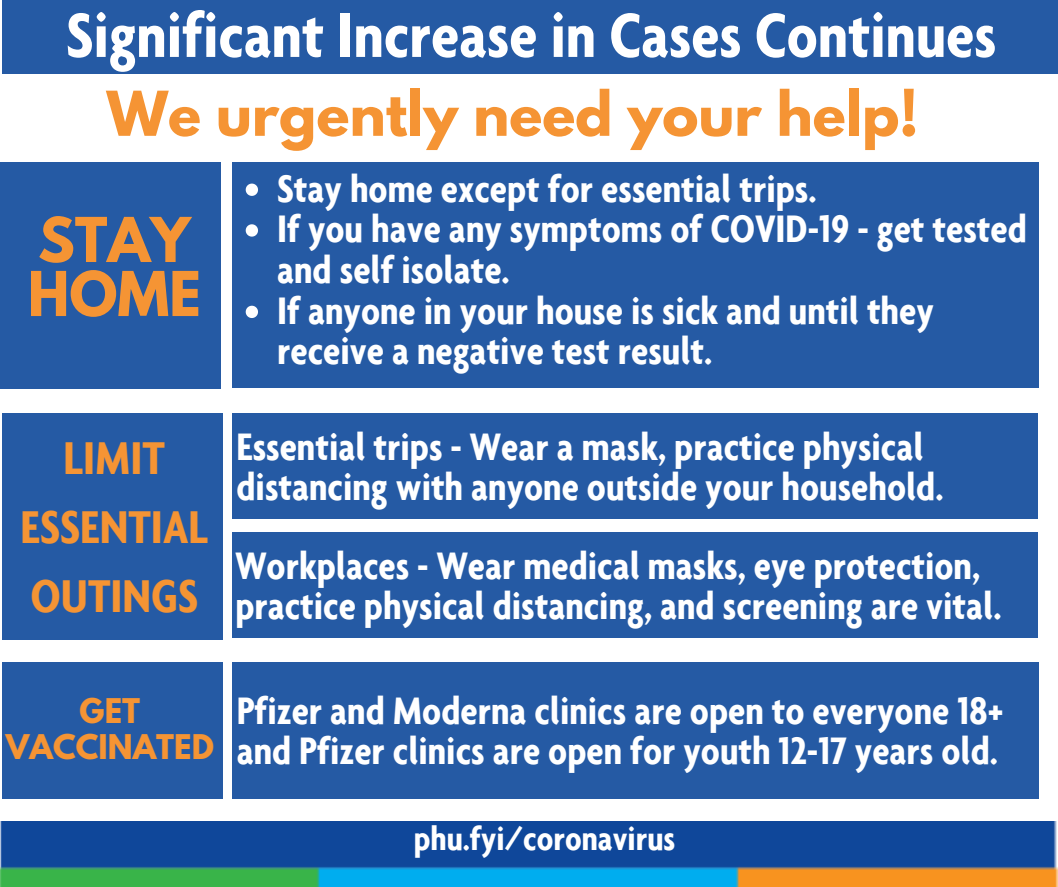
<style>
.page{position:relative;width:1058px;height:887px;background:#fff}
.page>*{position:absolute;margin:0;border:0;box-sizing:border-box;transform-origin:0 0}
.t1{font:700 condensed 67.5px "Agenda";color:#fff}
.t2{font:700 54.75px/54px "League Spartan";color:#f59434}
.t3{font:700 condensed 49.5px/68.7px "Agenda";color:#f59434}
.t4{font:700 condensed 41.25px/40.5px "Agenda";color:#fff}
.t5{font:700 condensed 36px "Agenda";color:#fff}
.t6{font:700 30.15px/36px "League Spartan";color:#f59434;text-align:center}
</style>
<div class="page">
<img style="left:0;top:821px;width:1058px;height:65px">
<div style="left:232px;top:162px;width:806px;height:226px;background:#255aa4"></div>
<svg style="left:246px;top:183px;width:12px;height:13px"></svg>
<svg style="left:246px;top:224px;width:12px;height:12px"></svg>
<svg style="left:246px;top:306px;width:12px;height:12px"></svg>
<div style="left:2px;top:1px;width:1055px;height:73px;background:#255aa4"></div>
<div style="left:232px;top:662px;width:806px;height:136px;background:#255aa4"></div>
<div style="left:232px;top:532px;width:806px;height:105px;background:#255aa4"></div>
<div style="left:232px;top:414px;width:806px;height:105px;background:#255aa4"></div>
<div style="left:0;top:162px;width:220px;height:226px;background:#255aa4"></div>
<div style="left:2px;top:414px;width:220px;height:225px;background:#255aa4"></div>
<div style="left:2px;top:662px;width:220px;height:136px;background:#255aa4"></div>
<p class="t1" style="left:66px;top:-4px;width:931px">Significant Increase in Cases Continues</p>
<p class="t2" style="left:107px;top:94px;width:813px">We urgently need your help!</p>
<p class="t2" style="left:28px;top:220px;width:175px">STAY<br>HOME</p>
<p class="t3" style="left:64px;top:422px;width:103px">LIMIT</p>
<p class="t3" style="left:21px;top:491px;width:189px">ESSENTIAL<br>OUTINGS</p>
<p class="t4" style="left:277px;top:167px;width:541px">Stay home except for essential trips.</p>
<p class="t4" style="left:277px;top:207px;width:751px">If you have any symptoms of COVID-19 - get tested and self isolate.</p>
<p class="t4" style="left:277px;top:289px;width:658px">If anyone in your house is sick and until they receive a negative test result.</p>
<p class="t4" style="left:236px;top:425px;width:708px">Essential trips - Wear a mask, practice physical distancing with anyone outside your household.</p>
<p class="t4" style="left:235px;top:543px;width:767px">Workplaces - Wear medical masks, eye protection, practice physical distancing, and screening are vital.</p>
<p class="t6" style="left:6px;top:696px;width:210px">GET<br>VACCINATED</p>
<p class="t4" style="left:237px;top:689px;width:768px">Pfizer and Moderna clinics are open to everyone 18+ and Pfizer clinics are open for youth 12-17 years old.</p>
<p class="t5" style="left:414px;top:816px;width:263px">phu.fyi/coronavirus</p>
</div>
